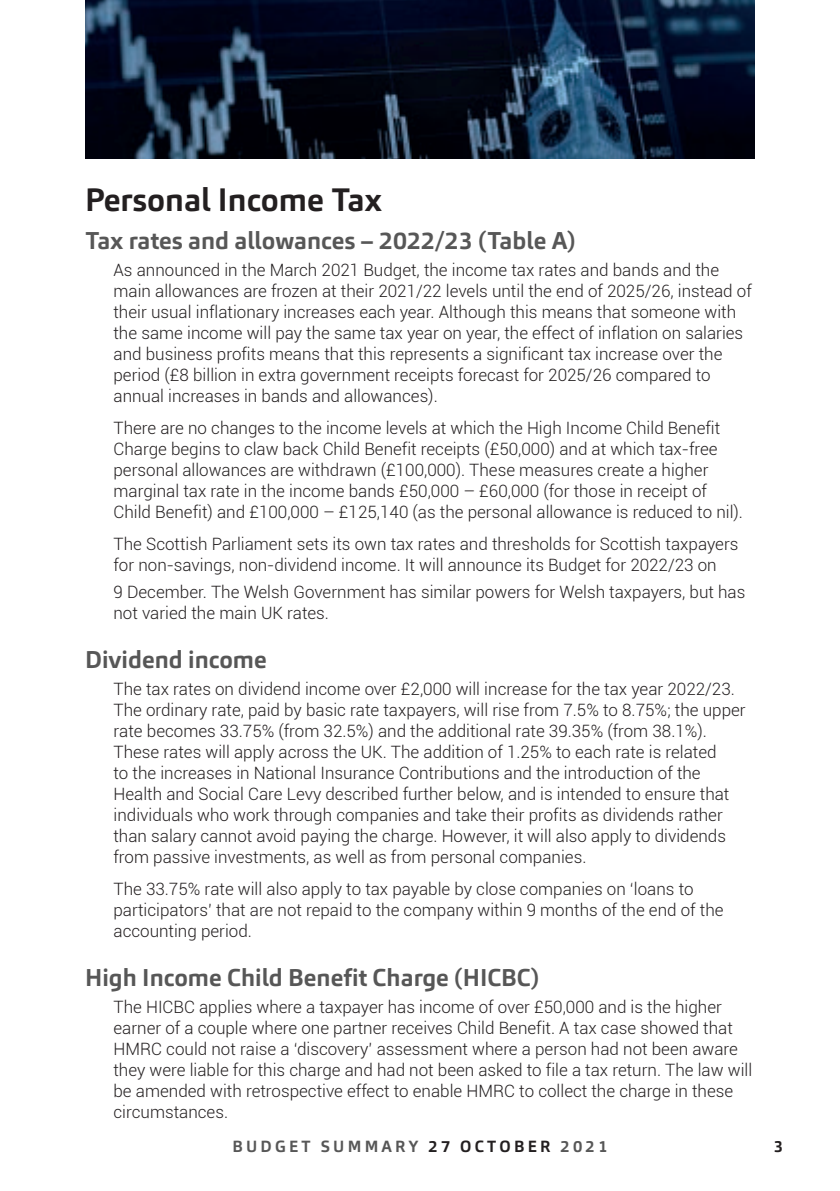
<style>
.page{position:relative;width:840px;height:1191px;background:#fff}
.page>*{position:absolute;margin:0;border:0;box-sizing:border-box;transform-origin:0 0}
.t1{font:700 32px "Carnac";color:#231f20}
.t2{font:700 24px "Carnac";color:#575757}
.t3{font:300 17px/21px "Roboto";color:#231f20}
.t4{font:700 16px "Carnac";letter-spacing:.2em;color:#575757}
.t5{font:700 16px "Carnac";color:#231f20}
.s1{color:#231f20}
</style>
<div class="page">
<img style="left:85px;top:0;width:669px;height:159px">
<h1 class="t1" style="left:85px;top:179px;width:298px">Personal Income Tax</h1>
<h2 class="t2" style="left:85px;top:225px;width:491px">Tax rates and allowances – 2022/23 (Table A)</h2>
<p class="t3" style="left:113px;top:258px;width:639px">As announced in the March 2021 Budget, the income tax rates and bands and the main allowances are frozen at their 2021/22 levels until the end of 2025/26, instead of their usual inflationary increases each year. Although this means that someone with the same income will pay the same tax year on year, the effect of inflation on salaries and business profits means that this represents a significant tax increase over the period (£8 billion in extra government receipts forecast for 2025/26 compared to annual increases in bands and allowances).</p>
<p class="t3" style="left:113px;top:417px;width:630px">There are no changes to the income levels at which the High Income Child Benefit Charge begins to claw back Child Benefit receipts (£50,000) and at which tax-free personal allowances are withdrawn (£100,000). These measures create a higher marginal tax rate in the income bands £50,000 – £60,000 (for those in receipt of Child Benefit) and £100,000 – £125,140 (as the personal allowance is reduced to nil).</p>
<p class="t3" style="left:113px;top:533px;width:626px">The Scottish Parliament sets its own tax rates and thresholds for Scottish taxpayers for non-savings, non-dividend income. It will announce its Budget for 2022/23 on</p>
<p class="t3" style="left:113px;top:581px;width:633px">9 December. The Welsh Government has similar powers for Welsh taxpayers, but has not varied the main UK rates.</p>
<h2 class="t2" style="left:85px;top:644px;width:183px">Dividend income</h2>
<p class="t3" style="left:113px;top:677px;width:633px">The tax rates on dividend income over £2,000 will increase for the tax year 2022/23.<br>The ordinary rate, paid by basic rate taxpayers, will rise from 7.5% to 8.75%; the upper rate becomes 33.75% (from 32.5%) and the additional rate 39.35% (from 38.1%).<br>These rates will apply across the UK. The addition of 1.25% to each rate is related<br>to the increases in National Insurance Contributions and the introduction of the Health and Social Care Levy described further below, and is intended to ensure that individuals who work through companies and take their profits as dividends rather than salary cannot avoid paying the charge. However, it will also apply to dividends from passive investments, as well as from personal companies.</p>
<p class="t3" style="left:113px;top:878px;width:611px">The 33.75% rate will also apply to tax payable by close companies on ‘loans to participators’ that are not repaid to the company within 9 months of the end of the accounting period.</p>
<h2 class="t2" style="left:85px;top:962px;width:455px">High Income Child Benefit Charge (HICBC)</h2>
<p class="t3" style="left:113px;top:995px;width:640px">The HICBC applies where a taxpayer has income of over £50,000 and is the higher earner of a couple where one partner receives Child Benefit. A tax case showed that HMRC could not raise a ‘discovery’ assessment where a person had not been aware they were liable for this charge and had not been asked to file a tax return. The law will be amended with retrospective effect to enable HMRC to collect the charge in these circumstances.</p>
<p class="t4" style="left:232px;top:1136px;width:376px">BUDGET SUMMARY <span class="s1">27 OCTOBER</span> 2021</p>
<p class="t5" style="left:773px;top:1136px;width:11px">3</p>
</div>
